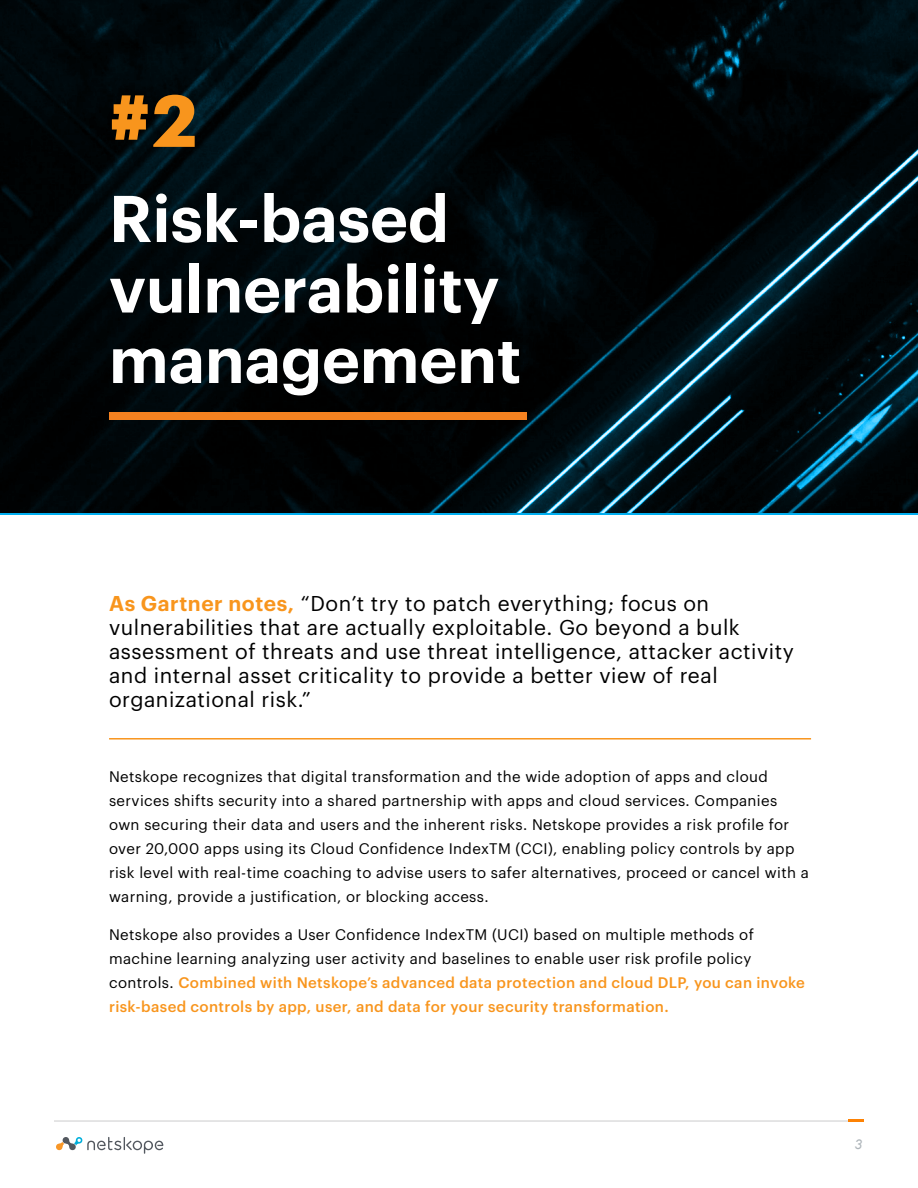
<style>
.page{position:relative;width:918px;height:1188px;background:#fff}
.page>*{position:absolute;margin:0;border:0;box-sizing:border-box;transform-origin:0 0}
.t1{font:700 72px "Graphik";color:#f8951d}
.t2{font:600 64.5px/70.5px "Graphik";color:#fff}
.t3{font:21px/24px "Graphik";letter-spacing:.025em;color:#000}
.t4{font:15px/24px "Graphik";letter-spacing:.025em;color:#000}
.t5{font:italic 13.5px "Arial";color:#aeb5ba}
.s1{font-weight:600;color:#f8951d}
.s2{font-weight:500;color:#f8951d}
</style>
<div class="page">
<svg style="left:0;top:0;width:918px;height:514px;background:#010c10"></svg>
<svg style="left:56px;top:1137px;width:107px;height:17px"></svg>
<hr style="left:54px;top:1120px;width:810px;height:2px;background:#717073">
<hr style="left:849px;top:1119px;width:15px;height:3px;background:#fd8204">
<div style="left:109px;top:413px;width:417px;height:7px;background:#f58220"></div>
<hr style="left:109px;top:738px;width:702px;height:2px;background:#f8951d">
<h1 class="t1" style="left:109px;top:65px;width:89px">#2</h1>
<h2 class="t2" style="left:109px;top:178px;width:414px">Risk-based vulnerability management</h2>
<p class="t3" style="left:109px;top:590px;width:686px"><span class="s1">As Gartner notes,</span> “Don’t try to patch everything; focus on vulnerabilities that are actually exploitable. Go beyond a bulk assessment of threats and use threat intelligence, attacker activity and internal asset criticality to provide a better view of real organizational risk.”</p>
<p class="t4" style="left:109px;top:764px;width:701px">Netskope recognizes that digital transformation and the wide adoption of apps and cloud services shifts security into a shared partnership with apps and cloud services. Companies own securing their data and users and the inherent risks. Netskope provides a risk profile for over 20,000 apps using its Cloud Confidence IndexTM (CCI), enabling policy controls by app risk level with real-time coaching to advise users to safer alternatives, proceed or cancel with a warning, provide a justification, or blocking access.</p>
<p class="t4" style="left:109px;top:921px;width:697px">Netskope also provides a User Confidence IndexTM (UCI) based on multiple methods of machine learning analyzing user activity and baselines to enable user risk profile policy controls. <span class="s2">Combined with Netskope’s advanced data protection and cloud DLP, you can invoke risk-based controls by app, user, and data for your security transformation.</span></p>
<p class="t5" style="left:855px;top:1136px;width:9px">3</p>
</div>
